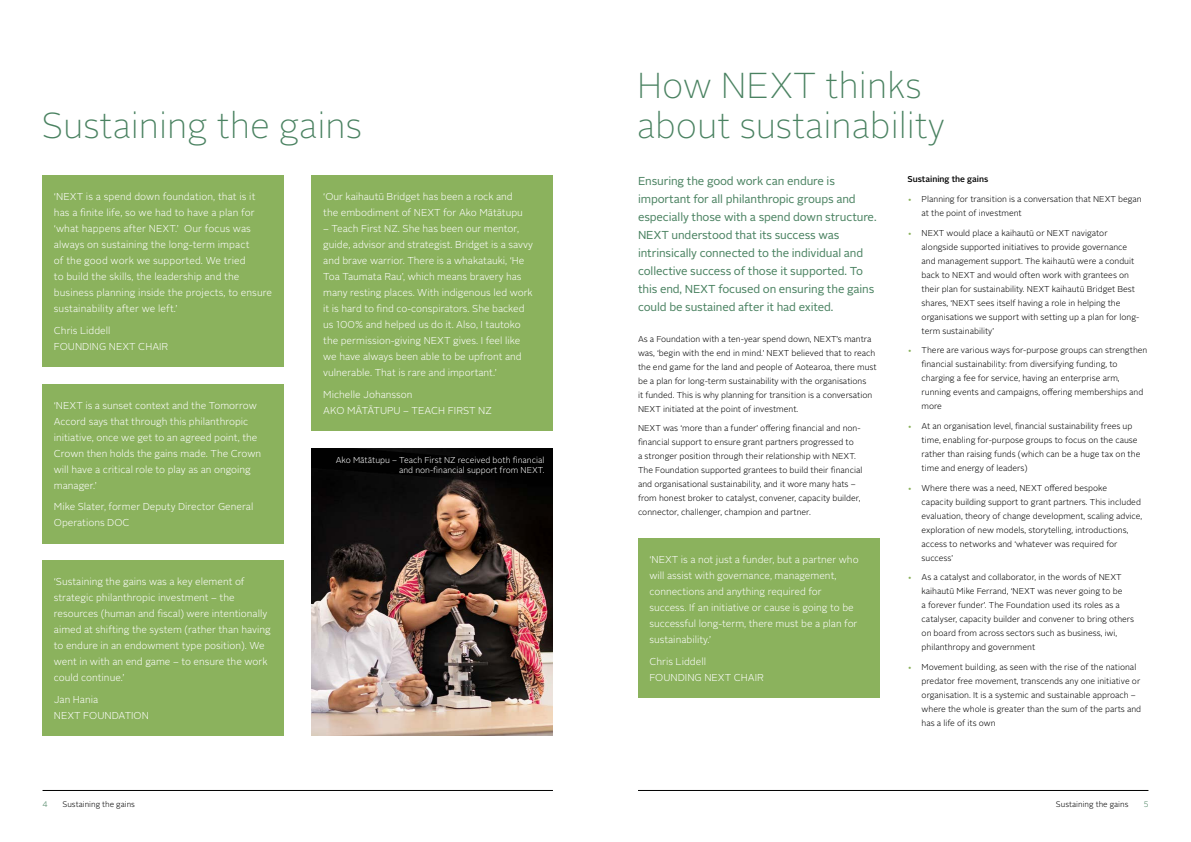
<style>
.page{position:relative;width:1191px;height:842px;background:#fff}
.page>*{position:absolute;margin:0;border:0;box-sizing:border-box;transform-origin:0 0}
.t1{font:100 36px/40px "Alright Sans";color:#4a8261}
.t2{font:11.5px/18px "Alright Sans";letter-spacing:-.01em;color:#4a8261}
.t3{font:300 10px/16px "Alright Sans";color:#fff}
.t4{font:300 8.5px/14px "Alright Sans";color:#000}
.t5{font:300 8.5px/10px "Alright Sans";color:#fff;text-align:right}
.t6{font:500 8.5px "Alright Sans";color:#000}
.t7{font:300 8px "Alright Sans";color:#000}
.t8{font:300 8px "Alright Sans";color:#4a8261}
.s1{color:#8bb25d}
</style>
<div class="page">
<hr style="left:43px;top:790px;width:510px;height:1px;background:#000">
<hr style="left:638px;top:790px;width:510px;height:1px;background:#000">
<img style="left:312px;top:448px;width:241px;height:288px">
<div style="left:43px;top:176px;width:240px;height:191px;background:#8bb25d"></div>
<div style="left:638px;top:539px;width:241px;height:159px;background:#8bb25d"></div>
<div style="left:43px;top:560px;width:240px;height:176px;background:#8bb25d"></div>
<div style="left:312px;top:176px;width:241px;height:255px;background:#8bb25d"></div>
<div style="left:43px;top:384px;width:240px;height:159px;background:#8bb25d"></div>
<h1 class="t1" style="left:42px;top:106px;width:322px">Sustaining the gains</h1>
<p class="t3" style="left:54px;top:189px;width:220px">‘NEXT is a spend down foundation, that is it has a finite life, so we had to have a plan for ‘what happens after NEXT.’ Our focus was always on sustaining the long-term impact<br>of the good work we supported. We tried<br>to build the skills, the leadership and the business planning inside the projects, to ensure sustainability after we left.’</p>
<p class="t3" style="left:54px;top:323px;width:116px">Chris Liddell<br>FOUNDING NEXT CHAIR</p>
<p class="t3" style="left:54px;top:397px;width:209px">‘NEXT is a sunset context and the Tomorrow Accord says that through this philanthropic initiative, once we get to an agreed point, the Crown then holds the gains made. The Crown will have a critical role to play as an ongoing manager.’</p>
<p class="t3" style="left:54px;top:499px;width:201px">Mike Slater, former Deputy Director General<br>Operations DOC</p>
<p class="t3" style="left:54px;top:574px;width:218px">‘Sustaining the gains was a key element of strategic philanthropic investment – the resources (human and fiscal) were intentionally aimed at shifting the system (rather than having to endure in an endowment type position). We went in with an end game – to ensure the work could continue.’</p>
<p class="t3" style="left:54px;top:691px;width:97px">Jan Hania<br>NEXT FOUNDATION</p>
<p class="t3" style="left:323px;top:189px;width:201px">‘Our kaihautū Bridget has been a rock and the embodiment of NEXT for Ako Mātātupu</p>
<p class="t3" style="left:323px;top:221px;width:211px">– Teach First NZ. She has been our mentor, guide, advisor and strategist. Bridget is a savvy and brave warrior. There is a whakatauki, ‘He Toa Taumata Rau’, which means bravery has many resting places. With indigenous led work it is hard to find co-conspirators. She backed us 100% and helped us do it. Also, I tautoko the permission-giving NEXT gives. I feel like we have always been able to be upfront and vulnerable. That is rare and important.’</p>
<p class="t3" style="left:323px;top:387px;width:170px">Michelle Johansson<br>AKO MĀTĀTUPU – TEACH FIRST NZ</p>
<p class="t5" style="left:336px;top:455px;width:210px">Ako Mātātupu – Teach First NZ received both financial and non-financial support from NEXT.</p>
<h1 class="t1" style="left:637px;top:66px;width:309px">How NEXT thinks about sustainability</h1>
<p class="t2" style="left:638px;top:172px;width:240px">Ensuring the good work can endure is important for all philanthropic groups and especially those with a spend down structure.<br>NEXT understood that its success was intrinsically connected to the individual and collective success of those it supported. To this end, NEXT focused on ensuring the gains could be sustained after it had exited.</p>
<p class="t4" style="left:638px;top:332px;width:240px">As a Foundation with a ten-year spend down, NEXT’s mantra was, ‘begin with the end in mind.’ NEXT believed that to reach the end game for the land and people of Aotearoa, there must be a plan for long-term sustainability with the organisations<br>it funded. This is why planning for transition is a conversation NEXT initiated at the point of investment.</p>
<p class="t4" style="left:638px;top:421px;width:226px">NEXT was ‘more than a funder’ offering financial and non&shy;financial support to ensure grant partners progressed to<br>a stronger position through their relationship with NEXT.<br>The Foundation supported grantees to build their financial and organisational sustainability, and it wore many hats – from honest broker to catalyst, convener, capacity builder, connector, challenger, champion and partner.</p>
<p class="t6" style="left:907px;top:173px;width:82px">Sustaining the gains</p>
<p class="t4" style="left:921px;top:192px;width:222px;text-indent:-14px"><span class="s1">•</span> Planning for transition is a conversation that NEXT began at the point of investment</p>
<p class="t4" style="left:921px;top:226px;width:219px;text-indent:-14px"><span class="s1">•</span> NEXT would place a kaihautū or NEXT navigator alongside supported initiatives to provide governance and management support. The kaihautū were a conduit back to NEXT and would often work with grantees on their plan for sustainability. NEXT kaihautū Bridget Best shares, ‘NEXT sees itself having a role in helping the organisations we support with setting up a plan for long&shy;term sustainability’</p>
<p class="t4" style="left:921px;top:343px;width:227px;text-indent:-14px"><span class="s1">•</span> There are various ways for-purpose groups can strengthen financial sustainability: from diversifying funding, to charging a fee for service, having an enterprise arm, running events and campaigns, offering memberships and more</p>
<p class="t4" style="left:921px;top:419px;width:220px;text-indent:-14px"><span class="s1">•</span> At an organisation level, financial sustainability frees up time, enabling for-purpose groups to focus on the cause rather than raising funds (which can be a huge tax on the time and energy of leaders)</p>
<p class="t4" style="left:921px;top:481px;width:222px;text-indent:-14px"><span class="s1">•</span> Where there was a need, NEXT offered bespoke<br>capacity building support to grant partners. This included evaluation, theory of change development, scaling advice, exploration of new models, storytelling, introductions, access to networks and ‘whatever was required for success’</p>
<p class="t4" style="left:921px;top:570px;width:214px;text-indent:-14px"><span class="s1">•</span> As a catalyst and collaborator, in the words of NEXT kaihautū Mike Ferrand, ‘NEXT was never going to be<br>a forever funder’. The Foundation used its roles as a catalyser, capacity builder and convener to bring others on board from across sectors such as business, iwi, philanthropy and government</p>
<p class="t4" style="left:921px;top:660px;width:221px;text-indent:-14px"><span class="s1">•</span> Movement building, as seen with the rise of the national predator free movement, transcends any one initiative or organisation. It is a systemic and sustainable approach – where the whole is greater than the sum of the parts and has a life of its own</p>
<p class="t3" style="left:649px;top:552px;width:211px">‘NEXT is a not just a funder, but a partner who will assist with governance, management, connections and anything required for success. If an initiative or cause is going to be successful long-term, there must be a plan for sustainability.’</p>
<p class="t3" style="left:649px;top:654px;width:116px">Chris Liddell<br>FOUNDING NEXT CHAIR</p>
<p class="t8" style="left:43px;top:799px;width:7px">4</p>
<p class="t7" style="left:63px;top:799px;width:74px">Sustaining the gains</p>
<p class="t7" style="left:1056px;top:799px;width:74px">Sustaining the gains</p>
<p class="t8" style="left:1143px;top:799px;width:6px">5</p>
</div>
